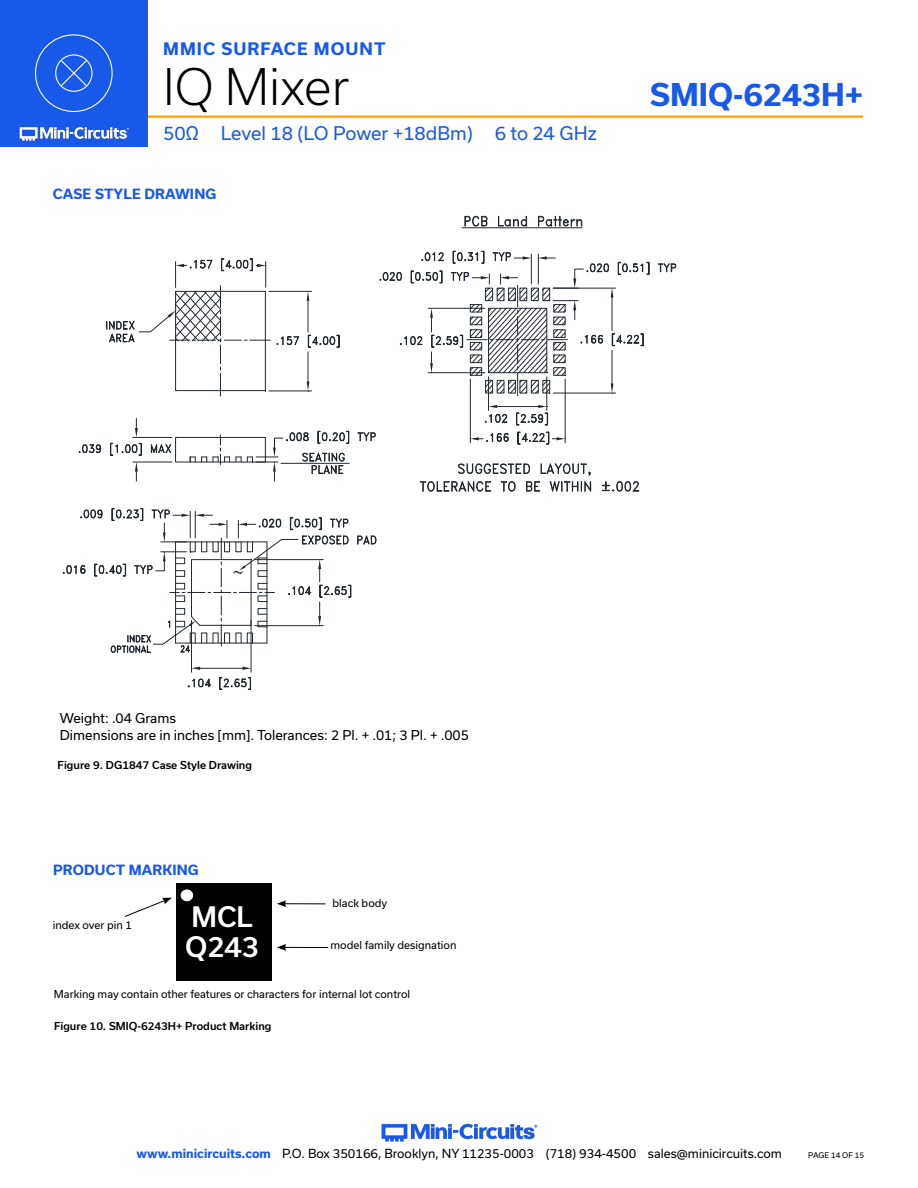
<style>
.page{position:relative;width:918px;height:1188px;background:#fff}
.page>*{position:absolute;margin:0;border:0;box-sizing:border-box;transform-origin:0 0}
.t1{font:300 48px "Usual";color:#000}
.t2{font:700 30px "Usual";color:#1859ea}
.t3{font:500 27px/30px "Usual";color:#fff}
.t4{font:18px "Usual";color:#1859ea}
.t5{font:700 16.5px "Usual";letter-spacing:.065em;color:#1859ea}
.Blue_Headers{font:700 13.5px "Usual";letter-spacing:.015em;color:#1859ea}
.t6{font:13.05px/17px "Usual";color:#000}
.t7{font:12px "Usual";color:#000}
.Product_Marking_Copy{font:10.5px "Usual";color:#000}
.Figure_Title_Medium{font:500 10.5px "Usual";color:#000}
.t8{font:7.5px "Usual";letter-spacing:-.005em;color:#000}
.s1{font-weight:700;color:#1859ea}
</style>
<div class="page">
<img style="left:381px;top:1123px;width:157px;height:19px">
<hr style="left:130px;top:116px;width:733px;height:2px;background:#ffa300">
<div style="left:0;top:0;width:148px;height:147px;background:#1859ea"></div>
<img style="left:19px;top:126px;width:110px;height:15px">
<div style="left:35px;top:34px;width:78px;height:78px;border:1px solid #fff;border-radius:50%"></div>
<div style="left:55px;top:54px;width:38px;height:38px;border:1px solid #fff;border-radius:50%"></div>
<svg style="left:59px;top:59px;width:29px;height:29px"></svg>
<svg style="left:464px;top:216px;width:24px;height:11px"></svg>
<svg style="left:498px;top:216px;width:29px;height:11px"></svg>
<svg style="left:538px;top:216px;width:44px;height:11px"></svg>
<hr style="left:462px;top:227px;width:120px;height:1px;background:#212830">
<hr style="left:269px;top:291px;width:43px;height:1px;background:#212830">
<hr style="left:269px;top:391px;width:43px;height:1px;background:#212830">
<hr style="left:308px;top:301px;width:1px;height:31px;background:#212830">
<svg style="left:307px;top:291px;width:2px;height:10px"></svg>
<svg style="left:276px;top:336px;width:24px;height:9px"></svg>
<svg style="left:106px;top:258px;width:164px;height:138px"></svg>
<svg style="left:307px;top:334px;width:33px;height:58px"></svg>
<div style="left:175px;top:437px;width:91px;height:25px;border:1px solid #212830"></div>
<svg style="left:190px;top:457px;width:17px;height:5px"></svg>
<svg style="left:213px;top:435px;width:17px;height:29px"></svg>
<hr style="left:133px;top:437px;width:39px;height:1px;background:#212830">
<hr style="left:133px;top:462px;width:39px;height:1px;background:#212830">
<svg style="left:135px;top:418px;width:3px;height:19px"></svg>
<svg style="left:135px;top:462px;width:3px;height:19px"></svg>
<svg style="left:78px;top:444px;width:23px;height:9px"></svg>
<svg style="left:110px;top:443px;width:32px;height:13px"></svg>
<svg style="left:150px;top:444px;width:22px;height:9px"></svg>
<svg style="left:236px;top:431px;width:113px;height:50px"></svg>
<svg style="left:357px;top:432px;width:19px;height:9px"></svg>
<svg style="left:63px;top:508px;width:314px;height:146px"></svg>
<hr style="left:488px;top:377px;width:1px;height:33px;background:#212830">
<hr style="left:546px;top:377px;width:1px;height:33px;background:#212830">
<hr style="left:497px;top:406px;width:41px;height:1px;background:#212830">
<svg style="left:485px;top:405px;width:22px;height:18px"></svg>
<hr style="left:470px;top:379px;width:1px;height:64px;background:#212830">
<hr style="left:565px;top:379px;width:1px;height:64px;background:#212830">
<svg style="left:470px;top:432px;width:39px;height:10px"></svg>
<svg style="left:516px;top:405px;width:50px;height:40px"></svg>
<svg style="left:658px;top:263px;width:18px;height:9px"></svg>
<svg style="left:379px;top:251px;width:271px;height:145px"></svg>
<svg style="left:420px;top:463px;width:172px;height:29px"></svg>
<svg style="left:602px;top:481px;width:37px;height:11px"></svg>
<hr style="left:191px;top:620px;width:1px;height:52px;background:#212830">
<hr style="left:251px;top:620px;width:1px;height:52px;background:#212830">
<hr style="left:200px;top:668px;width:42px;height:1px;background:#212830">
<svg style="left:188px;top:678px;width:23px;height:9px"></svg>
<svg style="left:219px;top:677px;width:32px;height:13px"></svg>
<svg style="left:192px;top:667px;width:8px;height:3px"></svg>
<svg style="left:242px;top:667px;width:9px;height:3px"></svg>
<div style="left:176px;top:884px;width:96px;height:97px;background:#000"></div>
<div style="left:181px;top:890px;width:12px;height:11px;background:#fff;border-radius:50%"></div>
<div style="left:181px;top:890px;width:12px;height:11px;border:1px solid #fff;border-radius:50%"></div>
<hr style="left:284px;top:903px;width:41px;height:1px;background:#000">
<svg style="left:277px;top:900px;width:9px;height:7px"></svg>
<hr style="left:284px;top:947px;width:44px;height:1px;background:#000">
<svg style="left:277px;top:944px;width:9px;height:7px"></svg>
<svg style="left:124px;top:898px;width:48px;height:19px"></svg>
<h3 class="t5" style="left:163px;top:40px;width:224px">MMIC SURFACE MOUNT</h3>
<h1 class="t1" style="left:163px;top:59px;width:188px">IQ Mixer</h1>
<h3 class="t4" style="left:163px;top:123px;width:435px">50Ω Level 18 (LO Power +18dBm) 6 to 24 GHz</h3>
<p class="Blue_Headers" style="left:53px;top:186px;width:165px">CASE STYLE DRAWING</p>
<h2 class="t2" style="left:650px;top:77px;width:215px">SMIQ-6243H+</h2>
<p class="t6" style="left:60px;top:709px;width:411px">Weight: .04 Grams<br>Dimensions are in inches [mm]. Tolerances: 2 Pl. + .01; 3 Pl. + .005</p>
<p class="Figure_Title_Medium" style="left:58px;top:759px;width:196px">Figure 9. DG1847 Case Style Drawing</p>
<p class="Blue_Headers" style="left:53px;top:862px;width:147px">PRODUCT MARKING</p>
<p class="t3" style="left:185px;top:902px;width:75px">MCL<br>Q243</p>
<p class="Product_Marking_Copy" style="left:53px;top:919px;width:81px">index over pin 1</p>
<p class="Product_Marking_Copy" style="left:333px;top:897px;width:56px">black body</p>
<p class="Product_Marking_Copy" style="left:331px;top:939px;width:128px">model family designation</p>
<p class="Product_Marking_Copy" style="left:54px;top:988px;width:358px">Marking may contain other features or characters for internal lot control</p>
<p class="Figure_Title_Medium" style="left:54px;top:1020px;width:219px">Figure 10. SMIQ-6243H+ Product Marking</p>
<p class="t7" style="left:137px;top:1146px;width:647px"><span class="s1">www.minicircuits.com</span> P.O. Box 350166, Brooklyn, NY 11235-0003 (718) 934-4500 sales@minicircuits.com</p>
<p class="t8" style="left:808px;top:1151px;width:58px">PAGE 14 OF 15</p>
</div>
